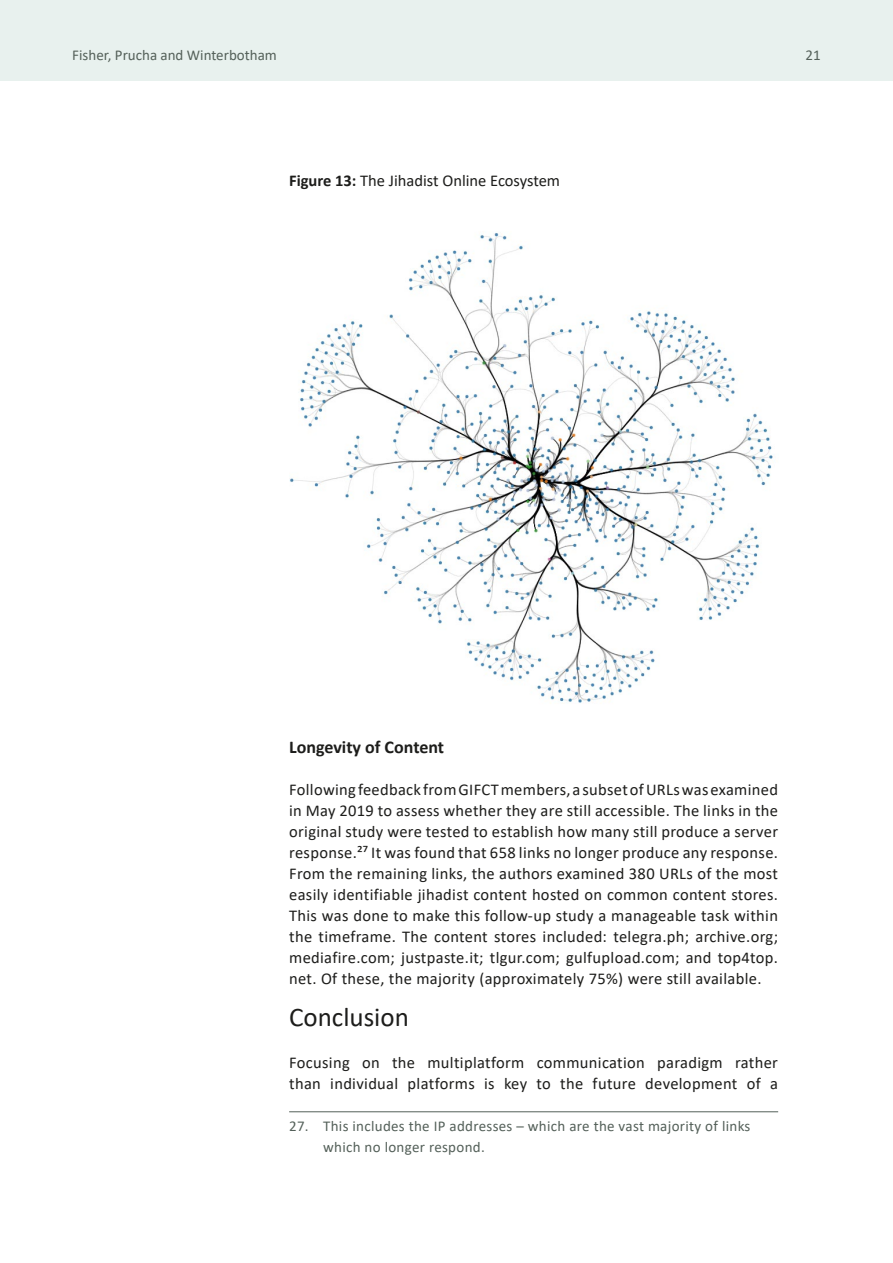
<style>
.page{position:relative;width:893px;height:1263px;background:#fff}
.page>*{position:absolute;margin:0;border:0;box-sizing:border-box;transform-origin:0 0}
.Heading_1{font:27px "Calibri";color:#1d1d1b}
.Heading_2{font:700 18px "Calibri";color:#1d1d1b}
.t1{font:16.5px/21px "Calibri";letter-spacing:.02em;color:#1d1d1b;text-align:justify}
.t2{font:16.5px "Calibri";color:#1d1d1b}
.Footnote_text{font:15px/21px "Calibri";letter-spacing:.02em;color:#546059}
.Footnote_text-2{font:15px "Calibri";color:#546059}
.s1{font-weight:700}
</style>
<div class="page">
<div style="left:0;top:0;width:893px;height:81px;background:#e8f1ee"></div>
<img style="left:289px;top:233px;width:484px;height:470px">
<hr style="left:289px;top:1111px;width:489px;height:1px;background:#546059">
<p class="Footnote_text-2" style="left:72px;top:44px;width:206px">Fisher, Prucha and Winterbotham</p>
<p class="Footnote_text" style="left:805px;top:44px;width:17px">21</p>
<p class="t2" style="left:289px;top:169px;width:272px"><span class="s1">Figure 13:</span> The Jihadist Online Ecosystem</p>
<p class="Heading_2" style="left:289px;top:734px;width:156px">Longevity of Content</p>
<p class="t1" style="left:289px;top:778px;width:490px">Following feedback from GIFCT members, a subset of URLs was examined in May 2019 to assess whether they are still accessible. The links in the original study were tested to establish how many still produce a server response.27 It was found that 658 links no longer produce any response.<br>From the remaining links, the authors examined 380 URLs of the most easily identifiable jihadist content hosted on common content stores.<br>This was done to make this follow-up study a manageable task within the timeframe. The content stores included: telegra.ph; archive.org; mediafire.com; justpaste.it; tlgur.com; gulfupload.com; and top4top. net. Of these, the majority (approximately 75%) were still available.</p>
<p class="Heading_1" style="left:289px;top:998px;width:121px">Conclusion</p>
<p class="t1" style="left:289px;top:1051px;width:490px">Focusing on the multiplatform communication paradigm rather than individual platforms is key to the future development of a</p>
<p class="Footnote_text" style="left:323px;top:1115px;width:429px;text-indent:-34px">27. This includes the IP addresses – which are the vast majority of links which no longer respond.</p>
</div>
